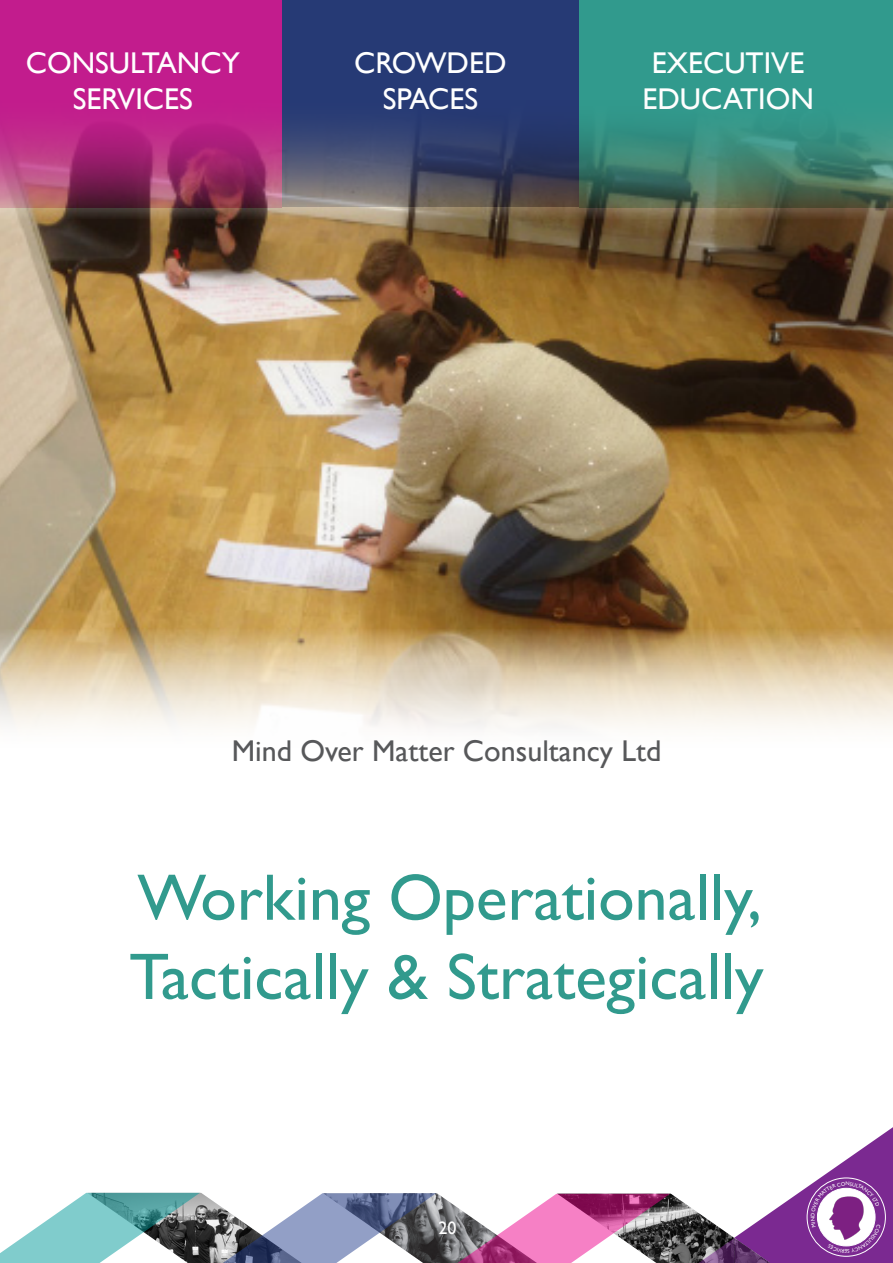
<style>
.page{position:relative;width:893px;height:1263px;background:#fff}
.page>*{position:absolute;margin:0;border:0;box-sizing:border-box;transform-origin:0 0}
.t1{font:66px "Gill Sans";color:#319a8d}
.t2{font:30px "Gill Sans";color:#fff}
.t3{font:30px "Gill Sans";color:#57585a}
.t4{font:18px "Gill Sans";color:#fff}
</style>
<div class="page">
<div style="left:282px;top:0;width:297px;height:207px;background:#263a75"></div>
<div style="left:0;top:0;width:282px;height:208px;background:#c21c8d"></div>
<div style="left:579px;top:0;width:314px;height:208px;background:#319a8d"></div>
<img style="left:0;top:126px;width:893px;height:603px">
<svg style="left:0;top:1127px;width:893px;height:136px"></svg>
<p class="t2" style="left:26px;top:45px;width:215px">CONSULTANCY</p>
<p class="t2" style="left:73px;top:81px;width:122px">SERVICES</p>
<p class="t2" style="left:354px;top:45px;width:154px">CROWDED</p>
<p class="t2" style="left:383px;top:81px;width:97px">SPACES</p>
<p class="t2" style="left:652px;top:45px;width:154px">EXECUTIVE</p>
<p class="t2" style="left:642px;top:81px;width:173px">EDUCATION</p>
<p class="t3" style="left:232px;top:733px;width:431px">Mind Over Matter Consultancy Ltd</p>
<p class="t1" style="left:137px;top:859px;width:626px">Working Operationally,</p>
<p class="t1" style="left:129px;top:938px;width:636px">Tactically &amp; Strategically</p>
<p class="t4" style="left:438px;top:1218px;width:19px">20</p>
</div>
